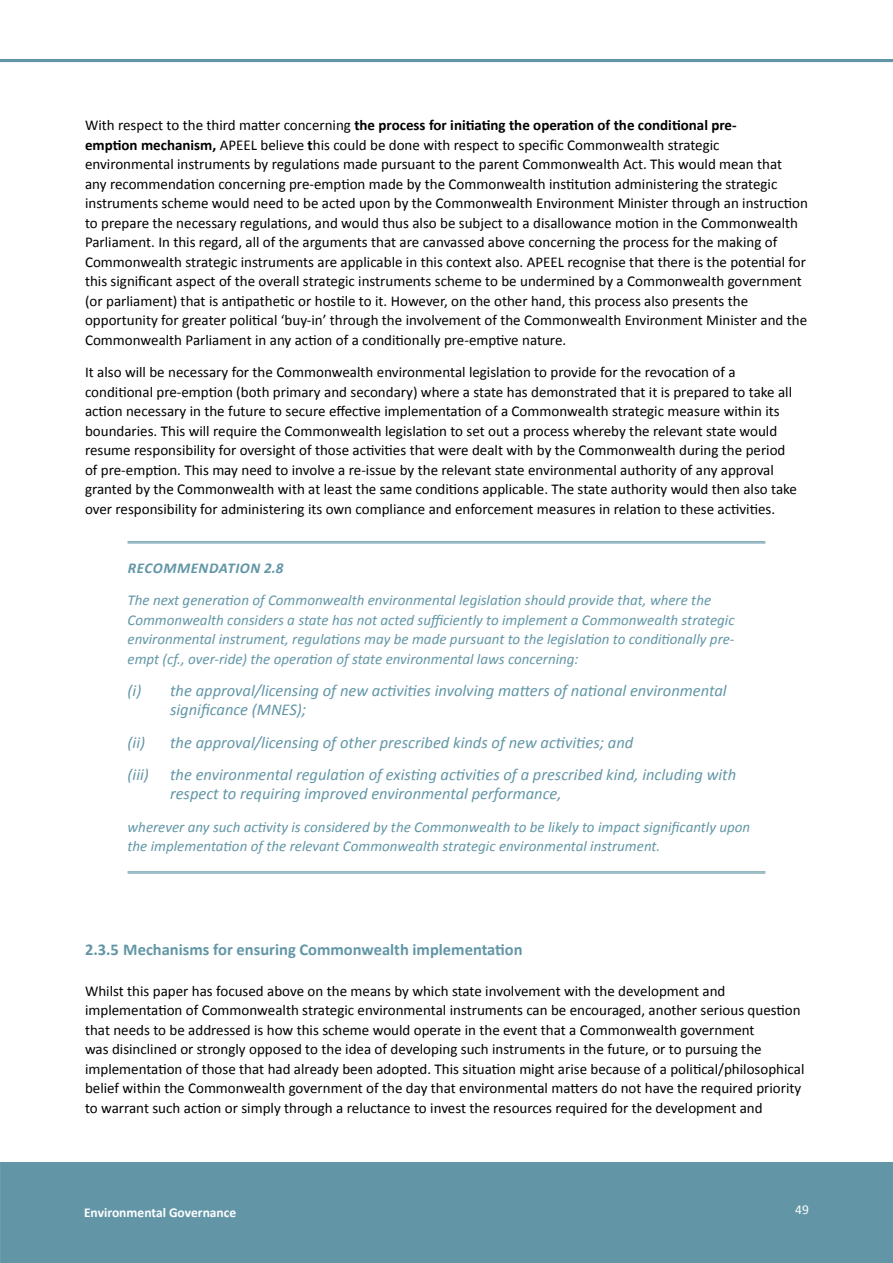
<style>
.page{position:relative;width:893px;height:1263px;background:#fff}
.page>*{position:absolute;margin:0;border:0;box-sizing:border-box;transform-origin:0 0}
.t1{font:italic 16.5px/19.5px "Calibri";color:#6296a7}
.t2{font:700 16.5px "Calibri";color:#6296a7}
.t3{font:15px/19.5px "Calibri";color:#000}
.t4{font:italic 15px/19.5px "Calibri";color:#6296a7}
.t5{font:italic 700 15px "Calibri";letter-spacing:.04em;color:#6296a7}
.t6{font:700 13.5px "Calibri";color:#fff}
.t7{font:13.5px "Calibri";color:#fff}
.s1{font-weight:700}
</style>
<div class="page">
<div style="left:0;top:1162px;width:893px;height:101px;background:#6296a7"></div>
<hr style="left:0;top:59px;width:893px;height:3px;background:#6296a7">
<hr style="left:128px;top:541px;width:637px;height:1px;background:#6296a7">
<hr style="left:128px;top:543px;width:637px;height:1px;background:#6296a7">
<hr style="left:128px;top:871px;width:637px;height:1px;background:#6296a7">
<hr style="left:128px;top:873px;width:637px;height:1px;background:#6296a7">
<p class="t3" style="left:85px;top:116px;width:724px">With respect to the third matter concerning <span class="s1">the process for initiating the operation of the conditional pre-<br>emption mechanism,</span> APEEL believe <span class="s1">t</span>his could be done with respect to specific Commonwealth strategic environmental instruments by regulations made pursuant to the parent Commonwealth Act. This would mean that<br>any recommendation concerning pre-emption made by the Commonwealth institution administering the strategic instruments scheme would need to be acted upon by the Commonwealth Environment Minister through an instruction to prepare the necessary regulations, and would thus also be subject to a disallowance motion in the Commonwealth Parliament. In this regard, all of the arguments that are canvassed above concerning the process for the making of Commonwealth strategic instruments are applicable in this context also. APEEL recognise that there is the potential for this significant aspect of the overall strategic instruments scheme to be undermined by a Commonwealth government (or parliament) that is antipathetic or hostile to it. However, on the other hand, this process also presents the opportunity for greater political ‘buy-in’ through the involvement of the Commonwealth Environment Minister and the Commonwealth Parliament in any action of a conditionally pre-emptive nature.</p>
<p class="t3" style="left:85px;top:362px;width:713px">It also will be necessary for the Commonwealth environmental legislation to provide for the revocation of a conditional pre-emption (both primary and secondary) where a state has demonstrated that it is prepared to take all action necessary in the future to secure effective implementation of a Commonwealth strategic measure within its boundaries. This will require the Commonwealth legislation to set out a process whereby the relevant state would resume responsibility for oversight of those activities that were dealt with by the Commonwealth during the period of pre-emption. This may need to involve a re-issue by the relevant state environmental authority of any approval granted by the Commonwealth with at least the same conditions applicable. The state authority would then also take over responsibility for administering its own compliance and enforcement measures in relation to these activities.</p>
<p class="t5" style="left:128px;top:558px;width:157px">RECOMMENDATION 2.8</p>
<p class="t4" style="left:128px;top:590px;width:609px">The next generation of Commonwealth environmental legislation should provide that, where the Commonwealth considers a state has not acted sufficiently to implement a Commonwealth strategic environmental instrument, regulations may be made pursuant to the legislation to conditionally pre&shy;empt (cf., over-ride) the operation of state environmental laws concerning:</p>
<p class="t1" style="left:170px;top:680px;width:558px;text-indent:-43px">(i) the approval/licensing of new activities involving matters of national environmental significance (MNES);</p>
<p class="t1" style="left:128px;top:725px;width:507px;line-height:32.2px">(ii) the approval/licensing of other prescribed kinds of new activities; and (iii)</p>
<p class="t1" style="left:170px;top:764px;width:568px">the environmental regulation of existing activities of a prescribed kind, including with respect to requiring improved environmental performance,</p>
<p class="t4" style="left:128px;top:816px;width:624px">wherever any such activity is considered by the Commonwealth to be likely to impact significantly upon the implementation of the relevant Commonwealth strategic environmental instrument.</p>
<p class="t2" style="left:85px;top:939px;width:439px">2.3.5 Mechanisms for ensuring Commonwealth implementation</p>
<p class="t3" style="left:85px;top:981px;width:721px">Whilst this paper has focused above on the means by which state involvement with the development and implementation of Commonwealth strategic environmental instruments can be encouraged, another serious question that needs to be addressed is how this scheme would operate in the event that a Commonwealth government<br>was disinclined or strongly opposed to the idea of developing such instruments in the future, or to pursuing the implementation of those that had already been adopted. This situation might arise because of a political/philosophical belief within the Commonwealth government of the day that environmental matters do not have the required priority to warrant such action or simply through a reluctance to invest the resources required for the development and</p>
<p class="t6" style="left:84px;top:1204px;width:154px">Environmental Governance</p>
<p class="t7" style="left:795px;top:1201px;width:15px">49</p>
</div>
